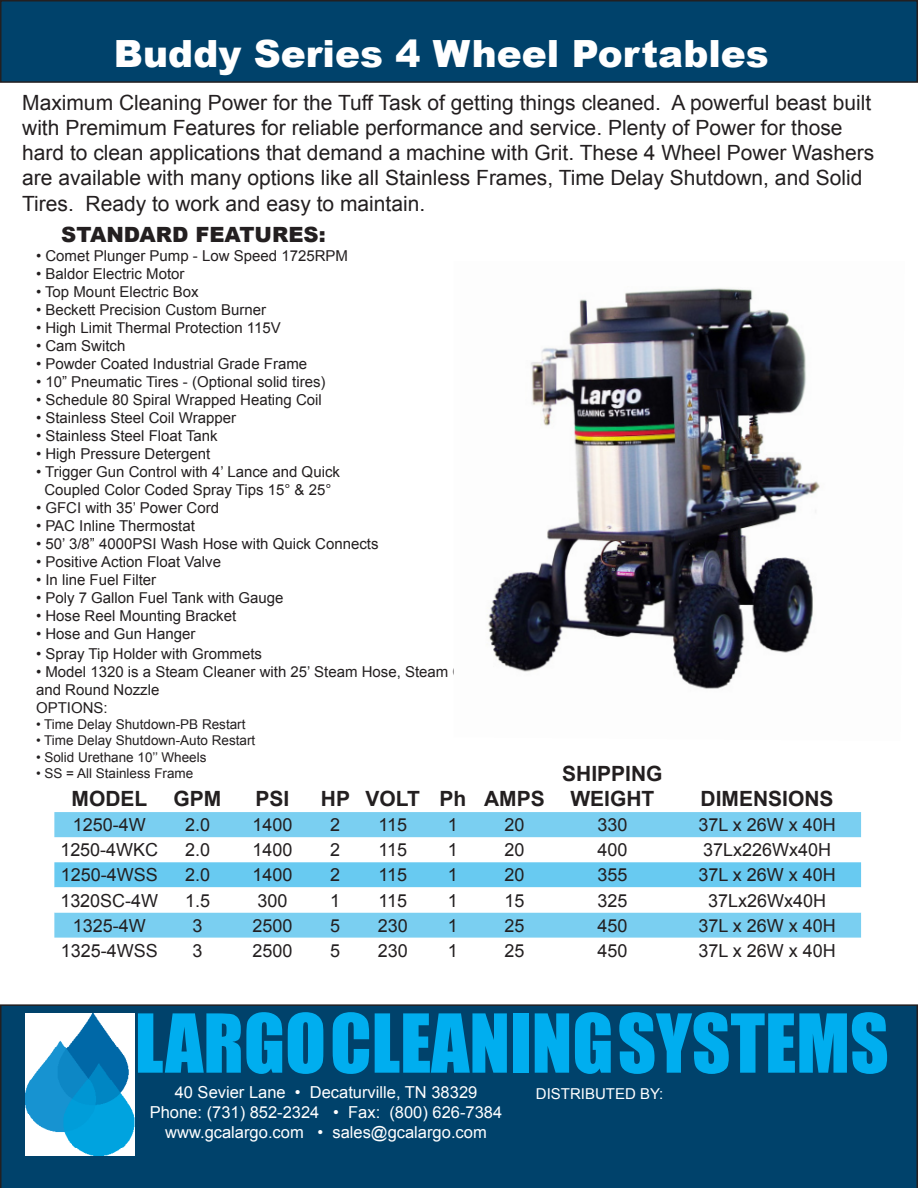
<style>
.page{position:relative;width:918px;height:1188px;background:#fff}
.page>*{position:absolute;margin:0;border:0;box-sizing:border-box;transform-origin:0 0}
.t1{font:75px "Impact";color:#00aeef}
.t2{font:900 37.5px "Arial";color:#fff}
.t3{font:21px/25.2px "Arial";color:#231f20}
.t4{font:700 21px "Arial";color:#231f20}
.t5{font:900 21px "Arial";color:#231f20}
.t6{font:18px "Arial";color:#231f20}
.t7{font:16.5px "Arial";color:#fff}
.t8{font:15px/18px "Arial";color:#231f20;text-align:center}
.t9{font:15px "Arial";color:#fff}
.t10{font:13.5px "Arial";color:#231f20}
</style>
<div class="page">
<div style="left:0;top:1004px;width:918px;height:184px;background:#00426b"></div>
<img style="left:25px;top:1013px;width:110px;height:142px">
<div style="left:1px;top:1px;width:916px;height:81px;background:#00426b"></div>
<div style="left:0;top:0;width:918px;height:83px;border:2px solid #231f20"></div>
<svg style="left:54px;top:812px;width:807px;height:126px;fill:#7acff1"></svg>
<svg style="left:54px;top:862px;width:807px;height:51px"></svg>
<img style="left:488px;top:288px;width:332px;height:401px">
<p class="t2" style="left:114px;top:27px;width:657px">Buddy Series 4 Wheel Portables</p>
<p class="t3" style="left:22px;top:90px;width:854px">Maximum Cleaning Power for the Tuff Task of getting things cleaned. A powerful beast built with Premimum Features for reliable performance and service. Plenty of Power for those hard to clean applications that demand a machine with Grit. These 4 Wheel Power Washers</p>
<p class="t3" style="left:22px;top:166px;width:842px">are available with many options like all Stainless Frames, Time Delay Shutdown, and Solid<br>Tires. Ready to work and easy to maintain.</p>
<p class="t5" style="left:61px;top:219px;width:266px">STANDARD FEATURES:</p>
<p class="t8" style="left:36px;top:247px;width:314px">• Comet Plunger Pump - Low Speed 1725RPM</p>
<p class="t8" style="left:36px;top:265px;width:150px">• Baldor Electric Motor</p>
<p class="t8" style="left:36px;top:283px;width:164px">• Top Mount Electric Box</p>
<p class="t8" style="left:36px;top:301px;width:232px">• Beckett Precision Custom Burner</p>
<p class="t8" style="left:36px;top:319px;width:246px">• High Limit Thermal Protection 115V</p>
<p class="t8" style="left:36px;top:337px;width:91px">• Cam Switch</p>
<p class="t8" style="left:36px;top:355px;width:273px">• Powder Coated Industrial Grade Frame</p>
<p class="t8" style="left:36px;top:373px;width:291px">• 10” Pneumatic Tires - (Optional solid tires)</p>
<p class="t8" style="left:36px;top:391px;width:287px">• Schedule 80 Spiral Wrapped Heating Coil</p>
<p class="t8" style="left:36px;top:409px;width:202px">• Stainless Steel Coil Wrapper</p>
<p class="t8" style="left:36px;top:427px;width:183px">• Stainless Steel Float Tank</p>
<p class="t8" style="left:36px;top:445px;width:176px">• High Pressure Detergent</p>
<p class="t8" style="left:36px;top:463px;width:306px">• Trigger Gun Control with 4’ Lance and Quick<br>Coupled Color Coded Spray Tips 15° &amp; 25°</p>
<p class="t8" style="left:36px;top:499px;width:185px">• GFCI with 35’ Power Cord</p>
<p class="t8" style="left:36px;top:517px;width:160px">• PAC Inline Thermostat</p>
<p class="t8" style="left:36px;top:535px;width:344px">• 50’ 3/8” 4000PSI Wash Hose with Quick Connects</p>
<p class="t8" style="left:36px;top:553px;width:187px">• Positive Action Float Valve</p>
<p class="t8" style="left:36px;top:571px;width:122px">• In line Fuel Filter</p>
<p class="t8" style="left:36px;top:589px;width:249px">• Poly 7 Gallon Fuel Tank with Gauge</p>
<p class="t8" style="left:36px;top:607px;width:202px">• Hose Reel Mounting Bracket</p>
<p class="t8" style="left:36px;top:625px;width:161px">• Hose and Gun Hanger</p>
<p class="t8" style="left:36px;top:645px;width:228px">• Spray Tip Holder with Grommets</p>
<p class="t8" style="left:36px;top:663px;width:446px;text-align:left">• Model 1320 is a Steam Cleaner with 25’ Steam Hose, Steam Gun and Round Nozzle</p>
<p class="t8" style="left:36px;top:699px;width:73px">OPTIONS:</p>
<p class="t10" style="left:36px;top:716px;width:211px">• Time Delay Shutdown-PB Restart</p>
<p class="t10" style="left:36px;top:732px;width:221px">• Time Delay Shutdown-Auto Restart</p>
<p class="t10" style="left:36px;top:748px;width:172px">• Solid Urethane 10’’ Wheels</p>
<p class="t10" style="left:36px;top:764px;width:159px">• SS = All Stainless Frame</p>
<p class="t4" style="left:72px;top:785px;width:77px">MODEL</p>
<p class="t4" style="left:174px;top:785px;width:49px">GPM</p>
<p class="t4" style="left:255px;top:785px;width:35px">PSI</p>
<p class="t4" style="left:321px;top:785px;width:31px">HP</p>
<p class="t4" style="left:366px;top:785px;width:56px">VOLT</p>
<p class="t4" style="left:439px;top:785px;width:28px">Ph</p>
<p class="t4" style="left:484px;top:785px;width:62px">AMPS</p>
<p class="t4" style="left:562px;top:760px;width:102px">SHIPPING</p>
<p class="t4" style="left:570px;top:785px;width:85px">WEIGHT</p>
<p class="t4" style="left:701px;top:785px;width:135px">DIMENSIONS</p>
<p class="t6" style="left:73px;top:813px;width:75px">1250-4W</p>
<p class="t6" style="left:185px;top:813px;width:27px">2.0</p>
<p class="t6" style="left:252px;top:813px;width:42px">1400</p>
<p class="t6" style="left:330px;top:813px;width:12px">2</p>
<p class="t6" style="left:378px;top:813px;width:30px">115</p>
<p class="t6" style="left:448px;top:813px;width:12px">1</p>
<p class="t6" style="left:504px;top:813px;width:22px">20</p>
<p class="t6" style="left:597px;top:813px;width:32px">330</p>
<p class="t6" style="left:698px;top:813px;width:139px">37L x 26W x 40H</p>
<p class="t6" style="left:60px;top:838px;width:99px">1250-4WKC</p>
<p class="t6" style="left:185px;top:838px;width:27px">2.0</p>
<p class="t6" style="left:252px;top:838px;width:42px">1400</p>
<p class="t6" style="left:330px;top:838px;width:12px">2</p>
<p class="t6" style="left:378px;top:838px;width:30px">115</p>
<p class="t6" style="left:448px;top:838px;width:12px">1</p>
<p class="t6" style="left:504px;top:838px;width:22px">20</p>
<p class="t6" style="left:597px;top:838px;width:32px">400</p>
<p class="t6" style="left:703px;top:838px;width:130px">37Lx226Wx40H</p>
<p class="t6" style="left:61px;top:863px;width:99px">1250-4WSS</p>
<p class="t6" style="left:185px;top:863px;width:27px">2.0</p>
<p class="t6" style="left:252px;top:863px;width:42px">1400</p>
<p class="t6" style="left:330px;top:863px;width:12px">2</p>
<p class="t6" style="left:378px;top:863px;width:30px">115</p>
<p class="t6" style="left:448px;top:863px;width:12px">1</p>
<p class="t6" style="left:504px;top:863px;width:22px">20</p>
<p class="t6" style="left:597px;top:863px;width:32px">355</p>
<p class="t6" style="left:698px;top:863px;width:139px">37L x 26W x 40H</p>
<p class="t6" style="left:60px;top:888px;width:99px">1320SC-4W</p>
<p class="t6" style="left:185px;top:888px;width:27px">1.5</p>
<p class="t6" style="left:257px;top:888px;width:32px">300</p>
<p class="t6" style="left:330px;top:888px;width:12px">1</p>
<p class="t6" style="left:378px;top:888px;width:30px">115</p>
<p class="t6" style="left:448px;top:888px;width:12px">1</p>
<p class="t6" style="left:504px;top:888px;width:22px">15</p>
<p class="t6" style="left:597px;top:888px;width:32px">325</p>
<p class="t6" style="left:708px;top:888px;width:120px">37Lx26Wx40H</p>
<p class="t6" style="left:73px;top:914px;width:75px">1325-4W</p>
<p class="t6" style="left:193px;top:914px;width:12px">3</p>
<p class="t6" style="left:252px;top:914px;width:42px">2500</p>
<p class="t6" style="left:330px;top:914px;width:12px">5</p>
<p class="t6" style="left:378px;top:914px;width:32px">230</p>
<p class="t6" style="left:448px;top:914px;width:12px">1</p>
<p class="t6" style="left:504px;top:914px;width:22px">25</p>
<p class="t6" style="left:597px;top:914px;width:32px">450</p>
<p class="t6" style="left:698px;top:914px;width:139px">37L x 26W x 40H</p>
<p class="t6" style="left:61px;top:939px;width:99px">1325-4WSS</p>
<p class="t6" style="left:193px;top:939px;width:12px">3</p>
<p class="t6" style="left:252px;top:939px;width:42px">2500</p>
<p class="t6" style="left:330px;top:939px;width:12px">5</p>
<p class="t6" style="left:378px;top:939px;width:32px">230</p>
<p class="t6" style="left:448px;top:939px;width:12px">1</p>
<p class="t6" style="left:504px;top:939px;width:22px">25</p>
<p class="t6" style="left:597px;top:939px;width:32px">450</p>
<p class="t6" style="left:698px;top:939px;width:139px">37L x 26W x 40H</p>
<p class="t1" style="left:135px;top:985px;width:756px">LARGOCLEANINGSYSTEMS</p>
<p class="t7" style="left:175px;top:1082px;width:304px">40 Sevier Lane • Decaturville, TN 38329</p>
<p class="t7" style="left:150px;top:1101px;width:354px">Phone: (731) 852-2324 • Fax: (800) 626-7384</p>
<p class="t7" style="left:165px;top:1121px;width:323px">www.gcalargo.com • sales@gcalargo.com</p>
<p class="t9" style="left:536px;top:1084px;width:129px">DISTRIBUTED BY:</p>
</div>
